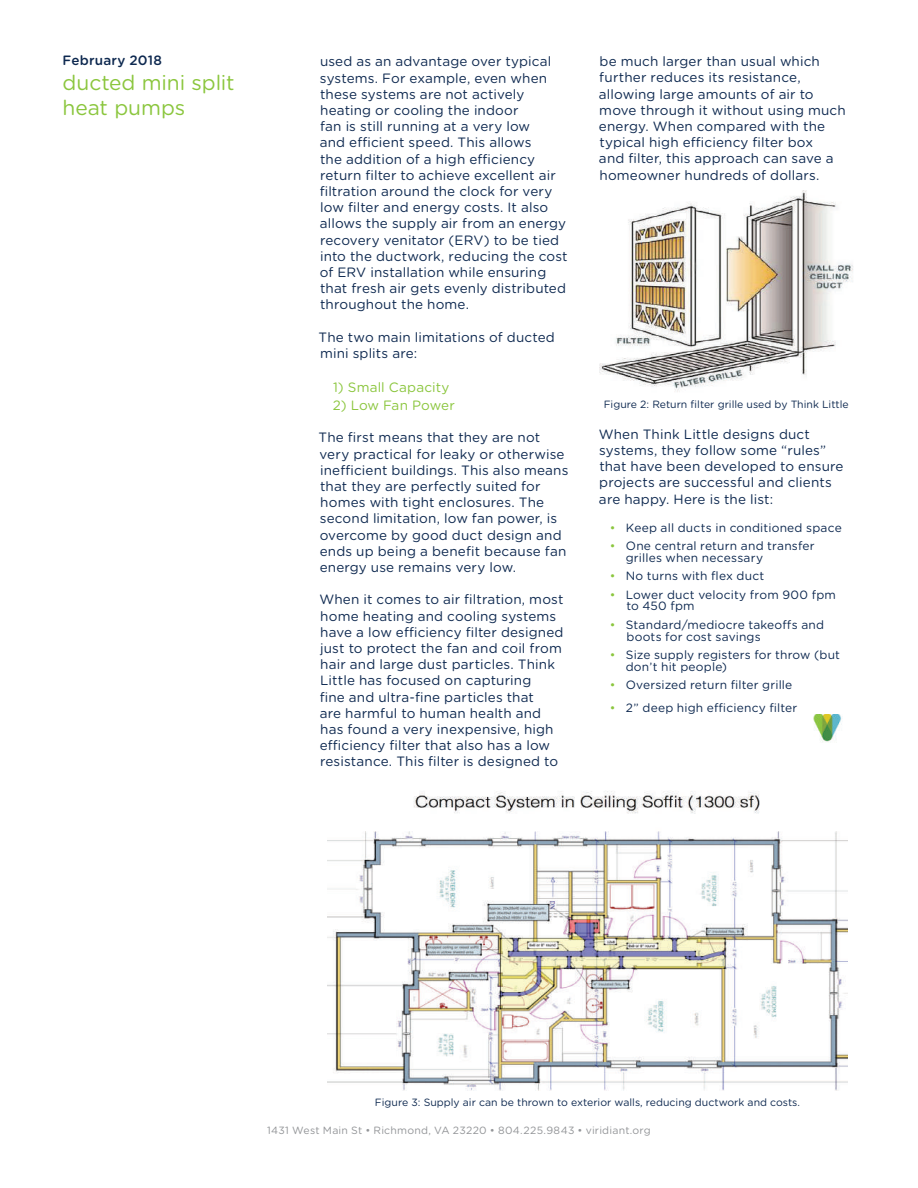
<style>
.page{position:relative;width:918px;height:1188px;background:#fff}
.page>*{position:absolute;margin:0;border:0;box-sizing:border-box;transform-origin:0 0}
.t1{font:21px/25.2px "Gotham Rounded";letter-spacing:-.005em;color:#8bc63e}
.t2{font:13.5px/16.2px "Gotham Rounded";letter-spacing:.01em;color:#0e2950}
.t3{font:13.5px "Gotham Rounded";letter-spacing:.01em;color:#8bc63e}
.t4{font:13.5px "Gotham Rounded";letter-spacing:-.01em;color:#8bc63e}
.t5{font:500 13.5px "Gotham Rounded";letter-spacing:.015em;color:#0e2950}
.t6{font:12px/11.7px "Gotham Rounded";letter-spacing:.015em;color:#0e2950}
.t7{font:10.5px "Gotham Rounded";color:#0e2950}
.t8{font:10.5px "Gotham Rounded";letter-spacing:.02em;color:#939598}
.s1{color:#8bc63e}
</style>
<div class="page">
<img style="left:813px;top:714px;width:29px;height:28px">
<img style="left:327px;top:791px;width:521px;height:300px">
<img style="left:599px;top:190px;width:254px;height:202px">
<p class="t5" style="left:63px;top:50px;width:101px">February 2018</p>
<h1 class="t1" style="left:63px;top:69px;width:174px">ducted mini split heat pumps</h1>
<p class="t2" style="left:320px;top:53px;width:250px">used as an advantage over typical systems. For example, even when these systems are not actively heating or cooling the indoor<br>fan is still running at a very low<br>and efficient speed. This allows<br>the addition of a high efficiency return filter to achieve excellent air filtration around the clock for very low filter and energy costs. It also allows the supply air from an energy recovery venitator (ERV) to be tied into the ductwork, reducing the cost of ERV installation while ensuring that fresh air gets evenly distributed throughout the home.</p>
<p class="t2" style="left:318px;top:328px;width:238px">The two main limitations of ducted mini splits are:</p>
<p class="t3" style="left:333px;top:378px;width:118px">1) Small Capacity</p>
<p class="t4" style="left:333px;top:396px;width:123px">2) Low Fan Power</p>
<p class="t2" style="left:318px;top:429px;width:252px">The first means that they are not very practical for leaky or otherwise inefficient buildings. This also means that they are perfectly suited for homes with tight enclosures. The second limitation, low fan power, is overcome by good duct design and ends up being a benefit because fan energy use remains very low.</p>
<p class="t2" style="left:320px;top:591px;width:246px">When it comes to air filtration, most home heating and cooling systems have a low efficiency filter designed just to protect the fan and coil from hair and large dust particles. Think Little has focused on capturing<br>fine and ultra-fine particles that<br>are harmful to human health and has found a very inexpensive, high efficiency filter that also has a low resistance. This filter is designed to</p>
<p class="t2" style="left:599px;top:53px;width:248px">be much larger than usual which further reduces its resistance, allowing large amounts of air to move through it without using much energy. When compared with the typical high efficiency filter box<br>and filter, this approach can save a homeowner hundreds of dollars.</p>
<p class="t7" style="left:604px;top:397px;width:247px">Figure 2: Return filter grille used by Think Little</p>
<p class="t2" style="left:599px;top:425px;width:246px">When Think Little designs duct systems, they follow some “rules” that have been developed to ensure projects are successful and clients are happy. Here is the list:</p>
<p class="t6" style="left:610px;top:521px;width:233px"><span class="s1">•</span> Keep all ducts in conditioned space</p>
<p class="t6" style="left:626px;top:539px;width:191px;text-indent:-16px"><span class="s1">•</span> One central return and transfer grilles when necessary</p>
<p class="t6" style="left:610px;top:570px;width:156px"><span class="s1">•</span> No turns with flex duct</p>
<p class="t6" style="left:626px;top:588px;width:211px;text-indent:-16px"><span class="s1">•</span> Lower duct velocity from 900 fpm to 450 fpm</p>
<p class="t6" style="left:627px;top:618px;width:199px;text-indent:-17px"><span class="s1">•</span> Standard/mediocre takeoffs and boots for cost savings</p>
<p class="t6" style="left:626px;top:648px;width:216px;text-indent:-16px"><span class="s1">•</span> Size supply registers for throw (but don’t hit people)</p>
<p class="t6" style="left:610px;top:679px;width:184px"><span class="s1">•</span> Oversized return filter grille</p>
<p class="t6" style="left:610px;top:701px;width:189px"><span class="s1">•</span> 2” deep high efficiency filter</p>
<p class="t7" style="left:375px;top:1095px;width:427px">Figure 3: Supply air can be thrown to exterior walls, reducing ductwork and costs.</p>
<p class="t8" style="left:267px;top:1123px;width:385px">1431 West Main St • Richmond, VA 23220 • 804.225.9843 • viridiant.org</p>
</div>
